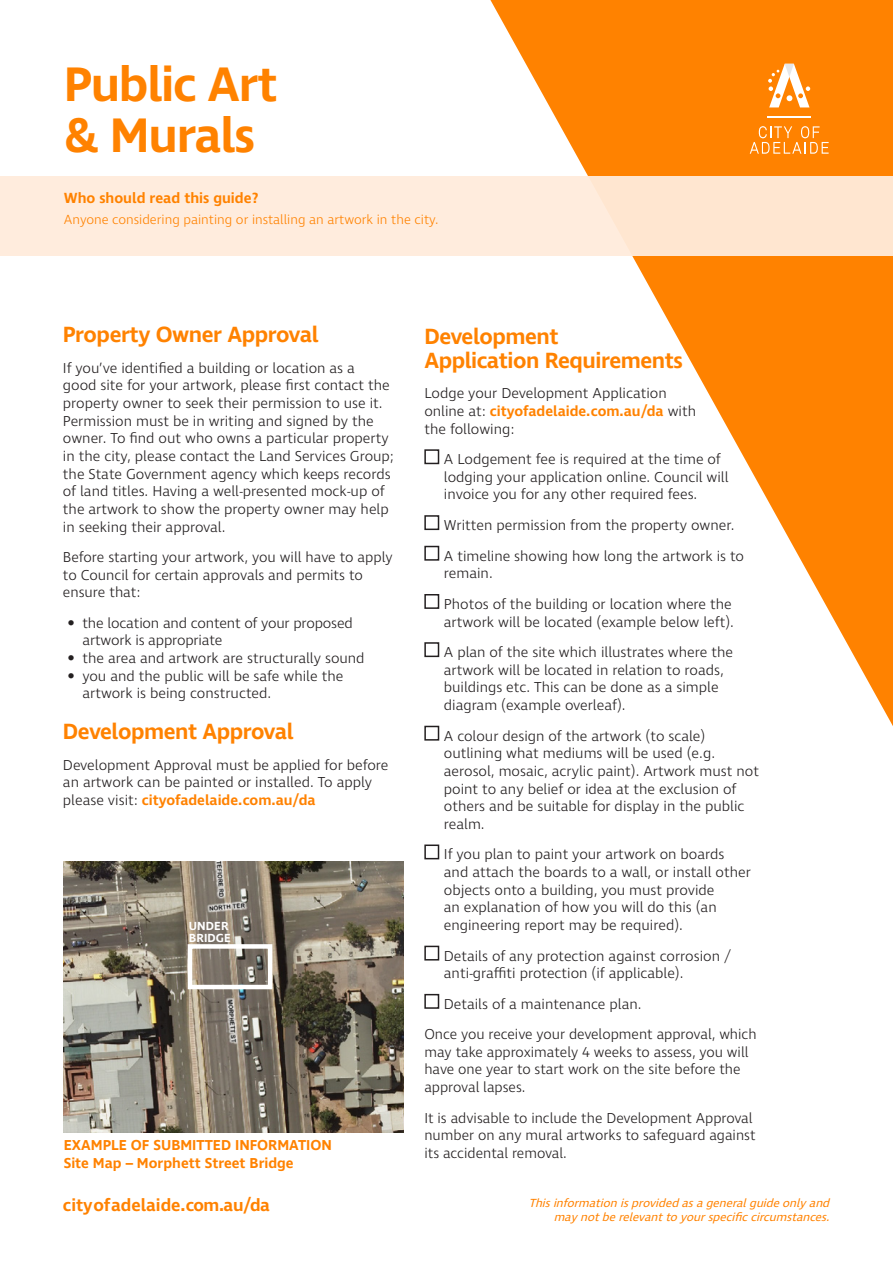
<style>
.page{position:relative;width:893px;height:1263px;background:#fff}
.page>*{position:absolute;margin:0;border:0;box-sizing:border-box;transform-origin:0 0}
.Main_Heading{font:600 49.5px/51px "Ingra";letter-spacing:-.025em;color:#ff8200}
.Heading1{font:600 22.5px/24px "Ingra";letter-spacing:-.02em;color:#ff8200}
.t1{font:600 17.7px "Ingra";color:#ff8200}
.Intro{font:600 15px "Ingra";color:#ff8200}
.Body{font:300 14.7px/17.7px "Ingra";color:#231f20}
.Special_tab{font:300 14.7px/17.7px "Ingra";color:#231f20}
.Body-2{font:600 14.7px/17.7px "Ingra";color:#ff8200}
.Intro-2{font:300 13.5px "Ingra";color:#ff8200}
.t2{font:italic 12px/13.5px "Ingra";color:#ff8200;text-align:right}
.Body-3{font:600 12px/12px "Ingra";letter-spacing:.01em;color:#fff}
.s1{font-family:"Helvetica Neue LT Std";font-weight:500}
.s2{font-weight:600;color:#ff8200}
</style>
<div class="page">
<svg style="left:437px;top:0;width:456px;height:741px"></svg>
<svg style="left:768px;top:64px;width:42px;height:43px"></svg>
<svg style="left:750px;top:126px;width:79px;height:28px"></svg>
<hr style="left:767px;top:116px;width:44px;height:1px;background:#fff">
<div style="left:0;top:176px;width:893px;height:80px;background:linear-gradient(to right,#ffeee1,#ffe6d0)"></div>
<div style="left:424px;top:449px;width:15px;height:15px;border:2px solid #231f20"></div>
<div style="left:424px;top:515px;width:15px;height:15px;border:2px solid #231f20"></div>
<div style="left:424px;top:546px;width:15px;height:15px;border:2px solid #231f20"></div>
<div style="left:424px;top:594px;width:15px;height:15px;border:2px solid #231f20"></div>
<div style="left:424px;top:642px;width:15px;height:15px;border:2px solid #231f20"></div>
<div style="left:424px;top:726px;width:15px;height:15px;border:2px solid #231f20"></div>
<div style="left:424px;top:844px;width:15px;height:15px;border:2px solid #231f20"></div>
<div style="left:424px;top:946px;width:15px;height:14px;border:2px solid #231f20"></div>
<div style="left:424px;top:994px;width:15px;height:15px;border:2px solid #231f20"></div>
<img style="left:64px;top:862px;width:340px;height:270px">
<div style="left:188px;top:944px;width:84px;height:45px;border:4px solid #fff"></div>
<p class="Main_Heading" style="left:64px;top:62px;width:215px">Public Art &amp; Murals</p>
<p class="Intro" style="left:64px;top:189px;width:196px">Who should read this guide?</p>
<p class="Intro-2" style="left:64px;top:211px;width:376px">Anyone considering painting or installing an artwork in the city.</p>
<p class="Heading1" style="left:63px;top:324px;width:257px">Property Owner Approval</p>
<p class="Body" style="left:63px;top:360px;width:332px">If you’ve identified a building or location as a<br>good site for your artwork, please first contact the property owner to seek their permission to use it.<br>Permission must be in writing and signed by the owner. To find out who owns a particular property in the city, please contact the Land Services Group; the State Government agency which keeps records of land titles. Having a well-presented mock-up of the artwork to show the property owner may help in seeking their approval.</p>
<p class="Body" style="left:63px;top:549px;width:331px">Before starting your artwork, you will have to apply to Council for certain approvals and permits to ensure that:</p>
<p class="Body" style="left:82px;top:615px;width:272px;text-indent:-15px"><span class="s1">•</span> the location and content of your proposed artwork is appropriate</p>
<p class="Body" style="left:67px;top:650px;width:299px"><span class="s1">•</span> the area and artwork are structurally sound</p>
<p class="Body" style="left:82px;top:668px;width:262px;text-indent:-15px"><span class="s1">•</span> you and the public will be safe while the artwork is being constructed.</p>
<p class="Heading1" style="left:63px;top:721px;width:232px">Development Approval</p>
<p class="Body" style="left:63px;top:757px;width:327px">Development Approval must be applied for before an artwork can be painted or installed. To apply please visit: <span class="s2">cityofadelaide.com.au/da</span></p>
<p class="Body-3" style="left:189px;top:921px;width:44px">UNDER<br>BRIDGE</p>
<p class="Body-2" style="left:64px;top:1137px;width:270px">EXAMPLE OF SUBMITTED INFORMATION<br>Site Map – Morphett Street Bridge</p>
<p class="Heading1" style="left:424px;top:325px;width:260px">Development<br>Application Requirements</p>
<p class="Body" style="left:424px;top:385px;width:273px">Lodge your Development Application online at: <span class="s2">cityofadelaide.com.au/da</span> with the following:</p>
<p class="Special_tab" style="left:444px;top:451px;width:286px">A Lodgement fee is required at the time of lodging your application online. Council will invoice you for any other required fees.</p>
<p class="Special_tab" style="left:444px;top:517px;width:292px">Written permission from the property owner.</p>
<p class="Special_tab" style="left:444px;top:548px;width:302px">A timeline showing how long the artwork is to remain.</p>
<p class="Special_tab" style="left:444px;top:596px;width:292px">Photos of the building or location where the artwork will be located (example below left).</p>
<p class="Special_tab" style="left:444px;top:644px;width:291px">A plan of the site which illustrates where the artwork will be located in relation to roads, buildings etc. This can be done as a simple diagram (example overleaf).</p>
<p class="Special_tab" style="left:444px;top:727px;width:317px">A colour design of the artwork (to scale) outlining what mediums will be used (e.g. aerosol, mosaic, acrylic paint). Artwork must not point to any belief or idea at the exclusion of others and be suitable for display in the public realm.</p>
<p class="Special_tab" style="left:444px;top:846px;width:309px">If you plan to paint your artwork on boards and attach the boards to a wall, or install other objects onto a building, you must provide<br>an explanation of how you will do this (an engineering report may be required).</p>
<p class="Special_tab" style="left:444px;top:947px;width:289px">Details of any protection against corrosion / anti-graffiti protection (if applicable).</p>
<p class="Special_tab" style="left:444px;top:996px;width:199px">Details of a maintenance plan.</p>
<p class="Body" style="left:424px;top:1026px;width:334px">Once you receive your development approval, which may take approximately 4 weeks to assess, you will have one year to start work on the site before the approval lapses.</p>
<p class="Body" style="left:424px;top:1109px;width:333px">It is advisable to include the Development Approval number on any mural artworks to safeguard against its accidental removal.</p>
<p class="t1" style="left:63px;top:1194px;width:209px">cityofadelaide.com.au/da</p>
<p class="t2" style="left:529px;top:1197px;width:306px">Thisinformationisprovidedasageneralguideonlyand maynotberelevanttoyourspecificcircumstances.</p>
</div>
